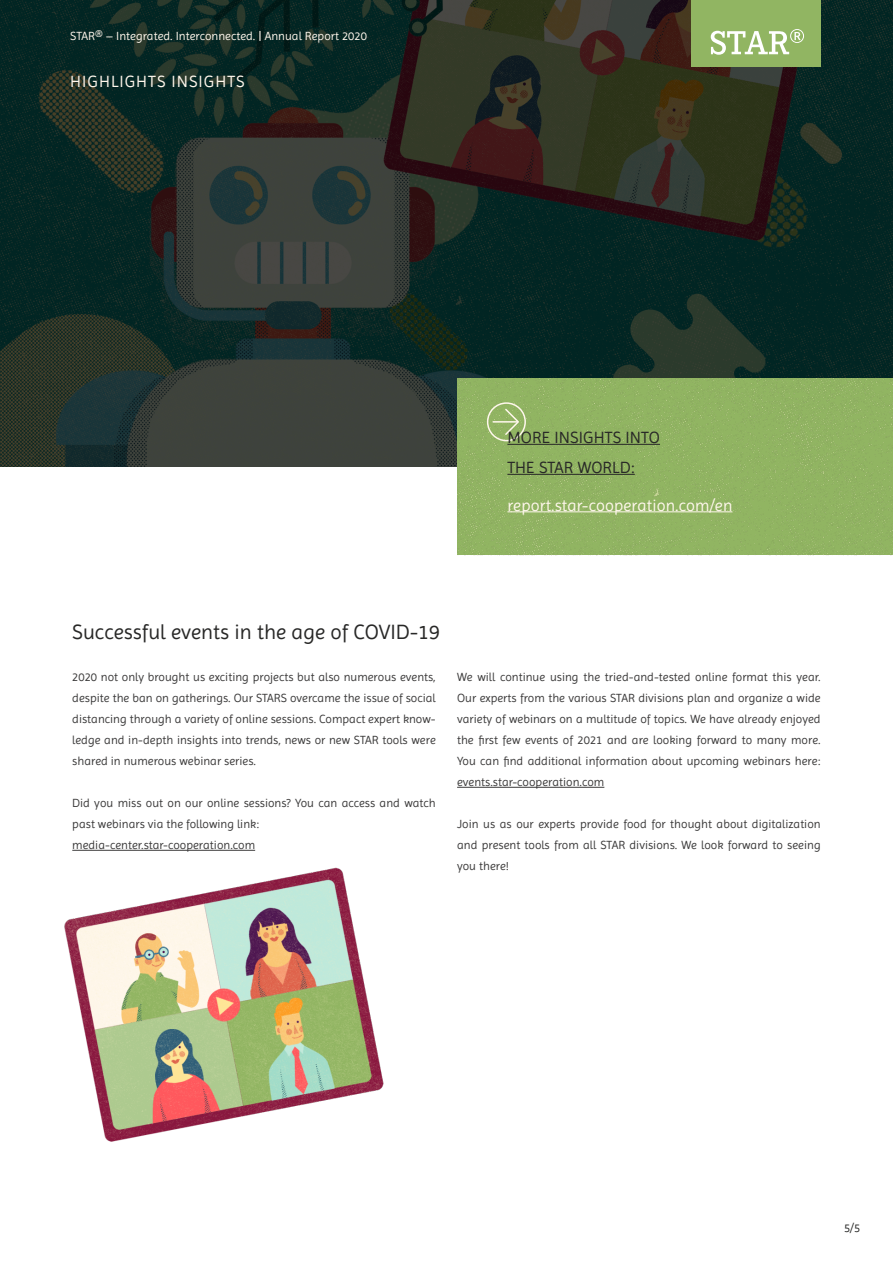
<style>
.page{position:relative;width:893px;height:1263px;background:#fff}
.page>*{position:absolute;margin:0;border:0;box-sizing:border-box;transform-origin:0 0}
.t1{font:21px "Imprima";color:#282827}
.t2{font:16.5px "Imprima";letter-spacing:.005em;color:#fff7ec}
.t3{font:16.5px/30px "Imprima";letter-spacing:.005em;color:#282827}
.t4{font:16.5px "Imprima";letter-spacing:.06em;color:#fff7ec}
.t5{font:12px/21px "Imprima";color:#3c3b3b;text-align:justify}
.t6{font:12px "Imprima";color:#fff7ec}
.t7{font:12px "Imprima";color:#282827}
</style>
<div class="page">
<svg style="left:0;top:0;width:893px;height:467px;background:#1d2e28"></svg>
<div style="left:691px;top:0;width:130px;height:67px;background:#91b562"></div>
<svg style="left:711px;top:29px;width:93px;height:26px"></svg>
<hr style="left:72px;top:850px;width:183px;height:1px;background:#3c3b3b">
<div style="left:457px;top:378px;width:436px;height:177px;background:#91b462"></div>
<div style="left:487px;top:402px;width:39px;height:39px;border:2px solid #fff7ec;border-radius:50%"></div>
<hr style="left:493px;top:421px;width:24px;height:2px;background:#fff7ec">
<svg style="left:504px;top:407px;width:16px;height:29px"></svg>
<hr style="left:507px;top:444px;width:153px;height:1px;background:#282827">
<hr style="left:507px;top:474px;width:128px;height:1px;background:#282827">
<hr style="left:507px;top:511px;width:225px;height:1px;background:#fff7ec">
<img style="left:64px;top:867px;width:320px;height:275px">
<hr style="left:457px;top:787px;width:147px;height:1px;background:#3c3b3b">
<p class="t6" style="left:70px;top:29px;width:298px">STAR® – Integrated. Interconnected. | Annual Report 2020</p>
<h2 class="t4" style="left:70px;top:72px;width:176px">HIGHLIGHTS INSIGHTS</h2>
<h2 class="t3" style="left:507px;top:422px;width:154px">MORE INSIGHTS INTO<br>THE STAR WORLD:</h2>
<h2 class="t2" style="left:507px;top:495px;width:226px">report.star-cooperation.com/en</h2>
<h1 class="t1" style="left:72px;top:619px;width:369px">Successful events in the age of COVID-19</h1>
<p class="t5" style="left:72px;top:667px;width:365px">2020 not only brought us exciting projects but also numerous events, despite the ban on gatherings. Our STARS overcame the issue of social distancing through a variety of online sessions. Compact expert know&shy;ledge and in-depth insights into trends, news or new STAR tools were shared in numerous webinar series.</p>
<p class="t5" style="left:72px;top:793px;width:365px;text-align:left">Did you miss out on our online sessions? You can access and watch past webinars via the following link: media-center.star-cooperation.com</p>
<p class="t5" style="left:457px;top:667px;width:365px">We will continue using the tried-and-tested online format this year.<br>Our experts from the various STAR divisions plan and organize a wide variety of webinars on a multitude of topics. We have already enjoyed the first few events of 2021 and are looking forward to many more.<br>You can find additional information about upcoming webinars here: events.star-cooperation.com</p>
<p class="t5" style="left:457px;top:814px;width:365px">Join us as our experts provide food for thought about digitalization and present tools from all STAR divisions. We look forward to seeing you there!</p>
<p class="t7" style="left:844px;top:1221px;width:18px">5/5</p>
</div>
